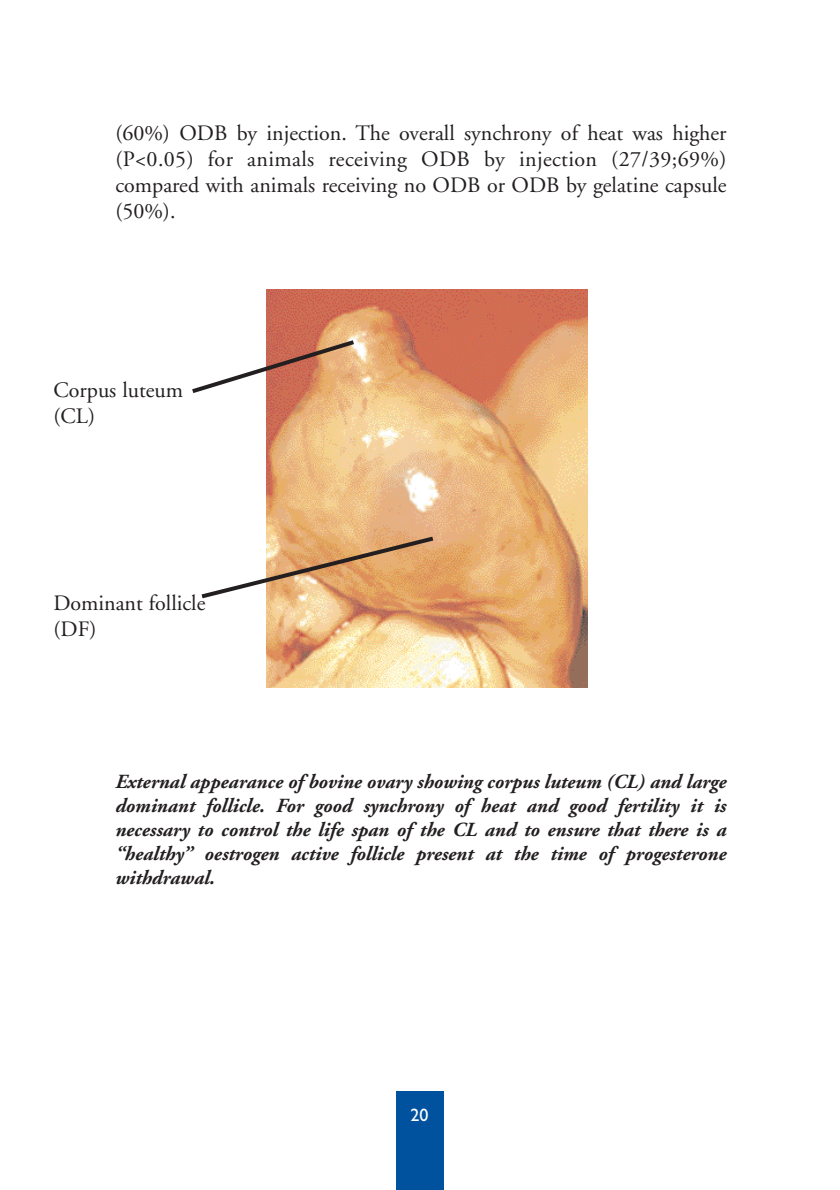
<style>
.page{position:relative;width:840px;height:1190px;background:#fff}
.page>*{position:absolute;margin:0;border:0;box-sizing:border-box;transform-origin:0 0}
.t1{font:22px/26px "Adobe Garamond";color:#231f20}
.t2{font:italic 700 20px/24px "Adobe Garamond";color:#231f20;text-align:justify}
.t3{font:18px "Gill Sans";color:#fff}
</style>
<div class="page">
<div style="left:396px;top:1092px;width:47px;height:98px;background:#00529f"></div>
<img style="left:266px;top:289px;width:322px;height:399px">
<svg style="left:192px;top:337px;width:166px;height:59px"></svg>
<svg style="left:201px;top:534px;width:237px;height:67px"></svg>
<p class="t1" style="left:115px;top:122px;width:613px;text-align:justify">(60%) ODB by injection. The overall synchrony of heat was higher (P&lt;0.05) for animals receiving ODB by injection (27/39;69%) compared with animals receiving no ODB or ODB by gelatine capsule (50%).</p>
<p class="t1" style="left:54px;top:379px;width:131px">Corpus luteum (CL)</p>
<p class="t1" style="left:54px;top:592px;width:153px">Dominant follicle (DF)</p>
<p class="t2" style="left:115px;top:772px;width:613px">External appearance of bovine ovary showing corpus luteum (CL) and large dominant follicle. For good synchrony of heat and good fertility it is necessary to control the life span of the CL and to ensure that there is a “healthy” oestrogen active follicle present at the time of progesterone withdrawal.</p>
<p class="t3" style="left:411px;top:1109px;width:19px">20</p>
</div>
